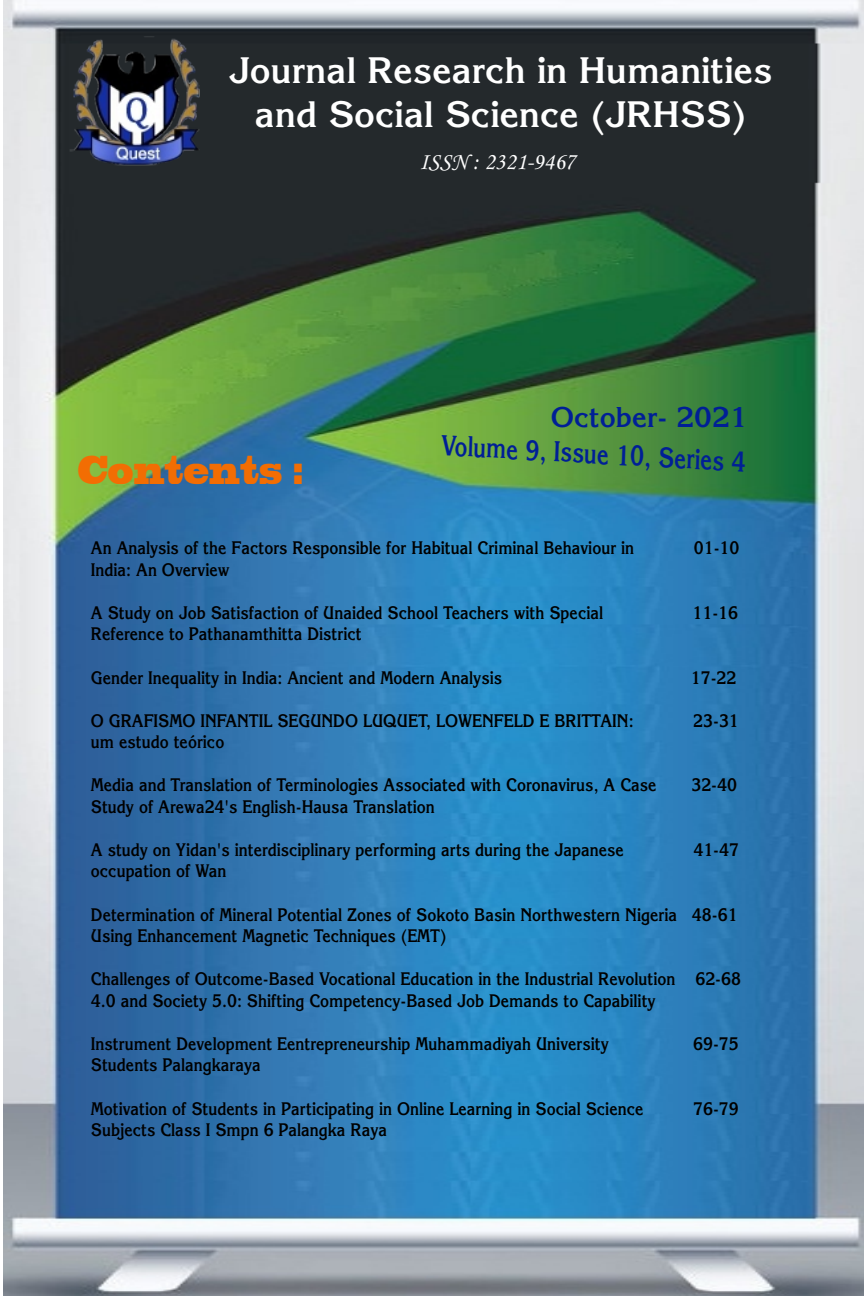
<style>
.page{position:relative;width:864px;height:1296px;background:#fff}
.page>*{position:absolute;margin:0;border:0;box-sizing:border-box;transform-origin:0 0}
.t1{font:700 37.9px "Blackoak Std";color:#f26d03;scale:.51 1}
.t2{font:700 36px/43.7px "Korinna";color:#fff;text-align:center}
.t3{font:700 28px "Korinna";color:#001f96;scale:.79 1}
.t4{font:700 28px "Korinna";color:#001f96}
.t5{font:24px "Monotype Corsiva";color:#fff}
.t6{font:700 17.8px/21.5px "Korinna";color:#000;scale:.87 1}
</style>
<div class="page">
<img style="left:4px;top:0;width:860px;height:1296px">
<img style="left:59px;top:36px;width:147px;height:132px">
<h2 class="t2" style="left:229px;top:53px;width:545px">Journal Research in Humanities and Social Science (JRHSS)</h2>
<h3 class="t5" style="left:420px;top:152px;width:157px">ISSN : 2321-9467</h3>
<h1 class="t1" style="left:77px;top:456px;width:446px">Contents :</h1>
<h3 class="t4" style="left:551px;top:407px;width:198px">October- 2021</h3>
<h3 class="t3" style="left:442px;top:435px;width:388px;rotate:3deg">Volume 9, Issue 10, Series 4</h3>
<p class="t6" style="left:91px;top:539px;width:626px">An Analysis of the Factors Responsible for Habitual Criminal Behaviour in</p>
<p class="t6" style="left:694px;top:539px;width:54px">01-10</p>
<p class="t6" style="left:91px;top:561px;width:161px">India: An Overview</p>
<p class="t6" style="left:91px;top:604px;width:590px">A Study on Job Satisfaction of Unaided School Teachers with Special</p>
<p class="t6" style="left:693px;top:604px;width:54px">11-16</p>
<p class="t6" style="left:91px;top:625px;width:313px">Reference to Pathanamthitta District</p>
<p class="t6" style="left:91px;top:668px;width:474px">Gender Inequality in India: Ancient and Modern Analysis</p>
<p class="t6" style="left:691px;top:668px;width:54px">17-22</p>
<p class="t6" style="left:91px;top:712px;width:625px">O GRAFISMO INFANTIL SEGUNDO LUQUET, LOWENFELD E BRITTAIN:</p>
<p class="t6" style="left:693px;top:712px;width:54px">23-31</p>
<p class="t6" style="left:91px;top:733px;width:155px">um estudo teórico</p>
<p class="t6" style="left:91px;top:776px;width:652px">Media and Translation of Terminologies Associated with Coronavirus, A Case</p>
<p class="t6" style="left:691px;top:776px;width:54px">32-40</p>
<p class="t6" style="left:91px;top:798px;width:397px">Study of Arewa24's English-Hausa Translation</p>
<p class="t6" style="left:91px;top:841px;width:614px">A study on Yidan's interdisciplinary performing arts during the Japanese</p>
<p class="t6" style="left:693px;top:841px;width:54px">41-47</p>
<p class="t6" style="left:91px;top:862px;width:157px">occupation of Wan</p>
<p class="t6" style="left:91px;top:905px;width:745px">Determination of Mineral Potential Zones of Sokoto Basin Northwestern Nigeria 48-61<br>Using Enhancement Magnetic Techniques (EMT)</p>
<p class="t6" style="left:91px;top:970px;width:749px">Challenges of Outcome-Based Vocational Education in the Industrial Revolution 62-68<br>4.0 and Society 5.0: Shifting Competency-Based Job Demands to Capability</p>
<p class="t6" style="left:91px;top:1035px;width:597px">Instrument Development Eentrepreneurship Muhammadiyah University</p>
<p class="t6" style="left:693px;top:1035px;width:54px">69-75</p>
<p class="t6" style="left:91px;top:1056px;width:197px">Students Palangkaraya</p>
<p class="t6" style="left:91px;top:1099px;width:637px">Motivation of Students in Participating in Online Learning in Social Science</p>
<p class="t6" style="left:693px;top:1099px;width:54px">76-79</p>
<p class="t6" style="left:91px;top:1121px;width:342px">Subjects Class I Smpn 6 Palangka Raya</p>
</div>
